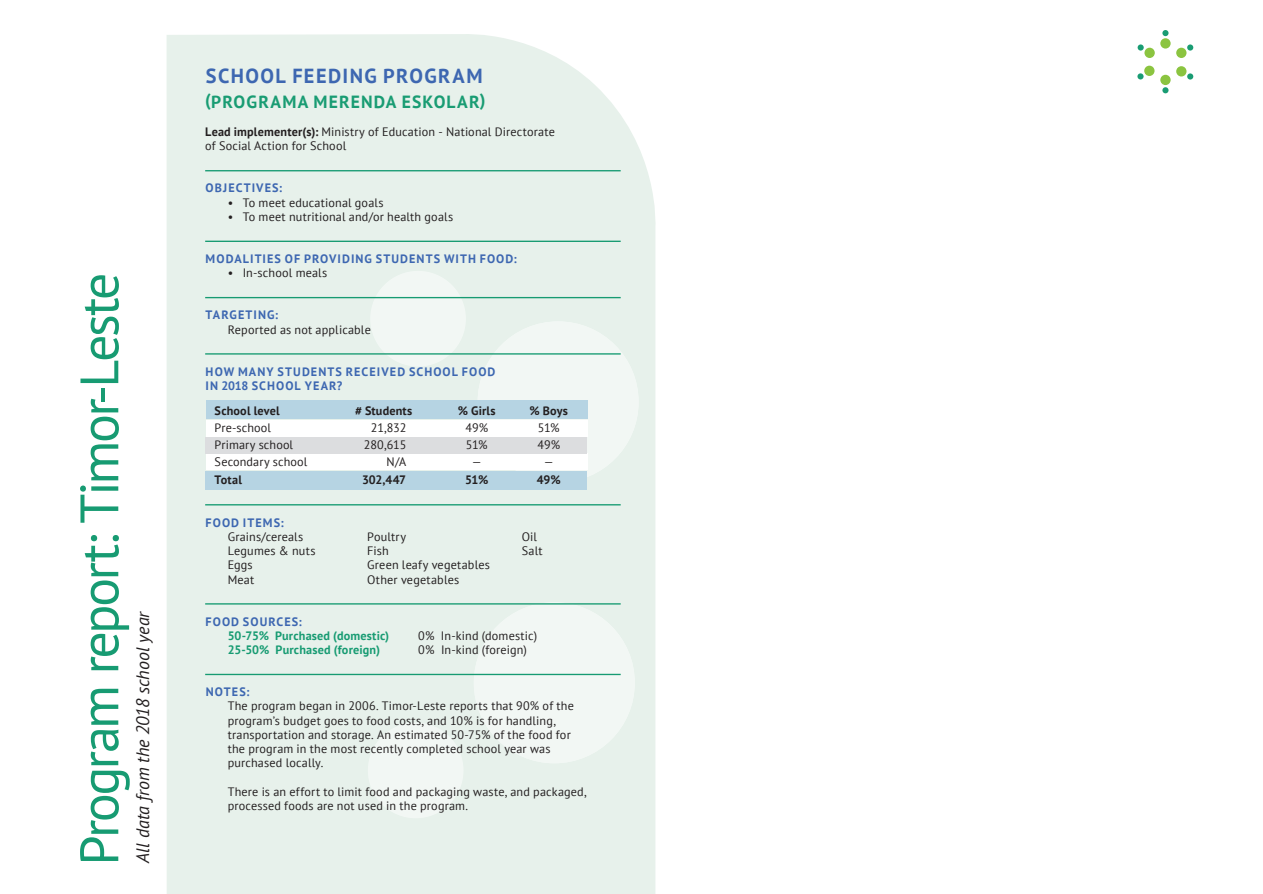
<style>
.page{position:relative;width:1263px;height:894px;background:#fff}
.page>*{position:absolute;margin:0;border:0;box-sizing:border-box;transform-origin:0 0}
.t1{font:54px "PT Sans";letter-spacing:-.045em;color:#179b72}
.t2{font:700 20.25px "PT Sans";letter-spacing:.07em;color:#3d67b1}
.t3{font:italic 18px "PT Sans";color:#231f20}
.t4{font:700 17.55px "PT Sans";letter-spacing:.065em;color:#199c73}
.t5{font:12.15px/14.2px "PT Sans";letter-spacing:.015em;color:#231f20}
.t6{font:700 12.15px/14.2px "PT Sans";letter-spacing:.09em;color:#3d67b1}
.t7{font:700 12.15px "PT Sans";letter-spacing:.015em;color:#231f20}
.t8{font:700 12.15px "PT Sans";letter-spacing:.015em;color:#179b72}
.s1{font-weight:700}
</style>
<div class="page">
<div style="left:167px;top:34px;width:489px;height:859px;background:#e7f1eb"></div>
<div style="left:477px;top:321px;width:161px;height:161px;background:#f2f7f4;border-radius:50%"></div>
<div style="left:474px;top:602px;width:161px;height:161px;background:#f2f7f4;border-radius:50%"></div>
<div style="left:368px;top:722px;width:95px;height:96px;background:#f2f7f4;border-radius:50%"></div>
<div style="left:370px;top:271px;width:96px;height:95px;background:#f2f7f4;border-radius:50%"></div>
<div style="left:1144px;top:48px;width:10px;height:10px;background:#8bc440;border-radius:50%"></div>
<div style="left:1160px;top:38px;width:10px;height:11px;background:#8bc440;border-radius:50%"></div>
<div style="left:1176px;top:48px;width:10px;height:10px;background:#8bc440;border-radius:50%"></div>
<div style="left:1176px;top:66px;width:10px;height:10px;background:#8bc440;border-radius:50%"></div>
<div style="left:1160px;top:75px;width:10px;height:10px;background:#8bc440;border-radius:50%"></div>
<div style="left:1144px;top:66px;width:10px;height:10px;background:#8bc440;border-radius:50%"></div>
<div style="left:1187px;top:44px;width:6px;height:7px;background:#199c73;border-radius:50%"></div>
<svg style="left:1187px;top:73px;width:6px;height:6px"></svg>
<svg style="left:1162px;top:87px;width:6px;height:6px"></svg>
<svg style="left:1137px;top:73px;width:6px;height:6px"></svg>
<div style="left:1137px;top:44px;width:6px;height:7px;background:#199c73;border-radius:50%"></div>
<svg style="left:1162px;top:30px;width:6px;height:6px"></svg>
<div style="left:206px;top:420px;width:381px;height:16px;background:#fff"></div>
<div style="left:206px;top:453px;width:381px;height:17px;background:#fff"></div>
<div style="left:206px;top:400px;width:381px;height:19px;background:#b6d4e3"></div>
<div style="left:205px;top:471px;width:382px;height:19px;background:#b6d4e3"></div>
<div style="left:205px;top:437px;width:382px;height:16px;background:#dcdddf"></div>
<hr style="left:205px;top:170px;width:415px;height:1px;background:#179b72">
<hr style="left:205px;top:240px;width:415px;height:2px;background:#179b72">
<hr style="left:205px;top:297px;width:415px;height:1px;background:#179b72">
<hr style="left:205px;top:353px;width:415px;height:1px;background:#179b72">
<hr style="left:205px;top:504px;width:415px;height:1px;background:#179b72">
<hr style="left:205px;top:603px;width:415px;height:1px;background:#179b72">
<hr style="left:205px;top:673px;width:415px;height:2px;background:#179b72">
<h1 class="t1" style="left:65px;top:865px;width:594px;rotate:-90deg">Program report: Timor-Leste</h1>
<h3 class="t3" style="left:131px;top:862px;width:253px;rotate:-90deg">All data from the 2018 school year</h3>
<h2 class="t2" style="left:206px;top:63px;width:278px">SCHOOL FEEDING PROGRAM</h2>
<h3 class="t4" style="left:205px;top:90px;width:282px">(PROGRAMA MERENDA ESKOLAR)</h3>
<p class="t5" style="left:205px;top:124px;width:351px"><span class="s1">Lead implementer(s):</span> Ministry of Education - National Directorate of Social Action for School</p>
<p class="t6" style="left:206px;top:181px;width:78px">OBJECTIVES:</p>
<p class="t5" style="left:228px;top:195px;width:157px">• To meet educational goals</p>
<p class="t5" style="left:228px;top:209px;width:227px">• To meet nutritional and/or health goals</p>
<p class="t6" style="left:206px;top:251px;width:313px">MODALITIES OF PROVIDING STUDENTS WITH FOOD:</p>
<p class="t5" style="left:228px;top:265px;width:101px">• In-school meals</p>
<p class="t6" style="left:206px;top:307px;width:74px">TARGETING:</p>
<p class="t5" style="left:228px;top:322px;width:145px">Reported as not applicable</p>
<p class="t6" style="left:206px;top:364px;width:291px">HOW MANY STUDENTS RECEIVED SCHOOL FOOD<br>IN 2018 SCHOOL YEAR?</p>
<p class="t7" style="left:215px;top:402px;width:67px">School level</p>
<p class="t7" style="left:355px;top:402px;width:59px"># Students</p>
<p class="t7" style="left:458px;top:402px;width:39px">% Girls</p>
<p class="t7" style="left:529px;top:402px;width:40px">% Boys</p>
<p class="t5" style="left:215px;top:420px;width:58px">Pre-school</p>
<p class="t5" style="left:371px;top:420px;width:37px">21,832</p>
<p class="t5" style="left:465px;top:420px;width:24px">49%</p>
<p class="t5" style="left:538px;top:420px;width:23px">51%</p>
<p class="t5" style="left:215px;top:437px;width:80px">Primary school</p>
<p class="t5" style="left:364px;top:437px;width:44px">280,615</p>
<p class="t5" style="left:466px;top:437px;width:23px">51%</p>
<p class="t5" style="left:537px;top:437px;width:24px">49%</p>
<p class="t5" style="left:215px;top:454px;width:94px">Secondary school</p>
<p class="t5" style="left:386px;top:454px;width:21px">N/A</p>
<p class="t5" style="left:472px;top:454px;width:11px">—</p>
<p class="t5" style="left:544px;top:454px;width:11px">—</p>
<p class="t7" style="left:215px;top:472px;width:29px">Total</p>
<p class="t7" style="left:362px;top:472px;width:46px">302,447</p>
<p class="t7" style="left:465px;top:472px;width:25px">51%</p>
<p class="t7" style="left:537px;top:472px;width:25px">49%</p>
<p class="t6" style="left:206px;top:514px;width:79px">FOOD ITEMS:</p>
<p class="t5" style="left:228px;top:529px;width:77px">Grains/cereals</p>
<p class="t5" style="left:367px;top:529px;width:40px">Poultry</p>
<p class="t5" style="left:522px;top:529px;width:17px">Oil</p>
<p class="t5" style="left:228px;top:543px;width:89px">Legumes &amp; nuts</p>
<p class="t5" style="left:367px;top:543px;width:23px">Fish</p>
<p class="t5" style="left:522px;top:543px;width:22px">Salt</p>
<p class="t5" style="left:228px;top:557px;width:27px">Eggs</p>
<p class="t5" style="left:367px;top:557px;width:124px">Green leafy vegetables</p>
<p class="t5" style="left:228px;top:571px;width:28px">Meat</p>
<p class="t5" style="left:367px;top:571px;width:93px">Other vegetables</p>
<p class="t6" style="left:206px;top:613px;width:98px">FOOD SOURCES:</p>
<p class="t8" style="left:228px;top:627px;width:163px">50-75% Purchased (domestic)</p>
<p class="t5" style="left:418px;top:628px;width:120px">0% In-kind (domestic)</p>
<p class="t8" style="left:228px;top:641px;width:154px">25-50% Purchased (foreign)</p>
<p class="t5" style="left:418px;top:642px;width:110px">0% In-kind (foreign)</p>
<p class="t6" style="left:206px;top:684px;width:45px">NOTES:</p>
<p class="t5" style="left:228px;top:698px;width:348px">The program began in 2006. Timor-Leste reports that 90% of the program’s budget goes to food costs, and 10% is for handling, transportation and storage. An estimated 50-75% of the food for the program in the most recently completed school year was purchased locally.</p>
<p class="t5" style="left:228px;top:784px;width:360px">There is an effort to limit food and packaging waste, and packaged, processed foods are not used in the program.</p>
</div>
